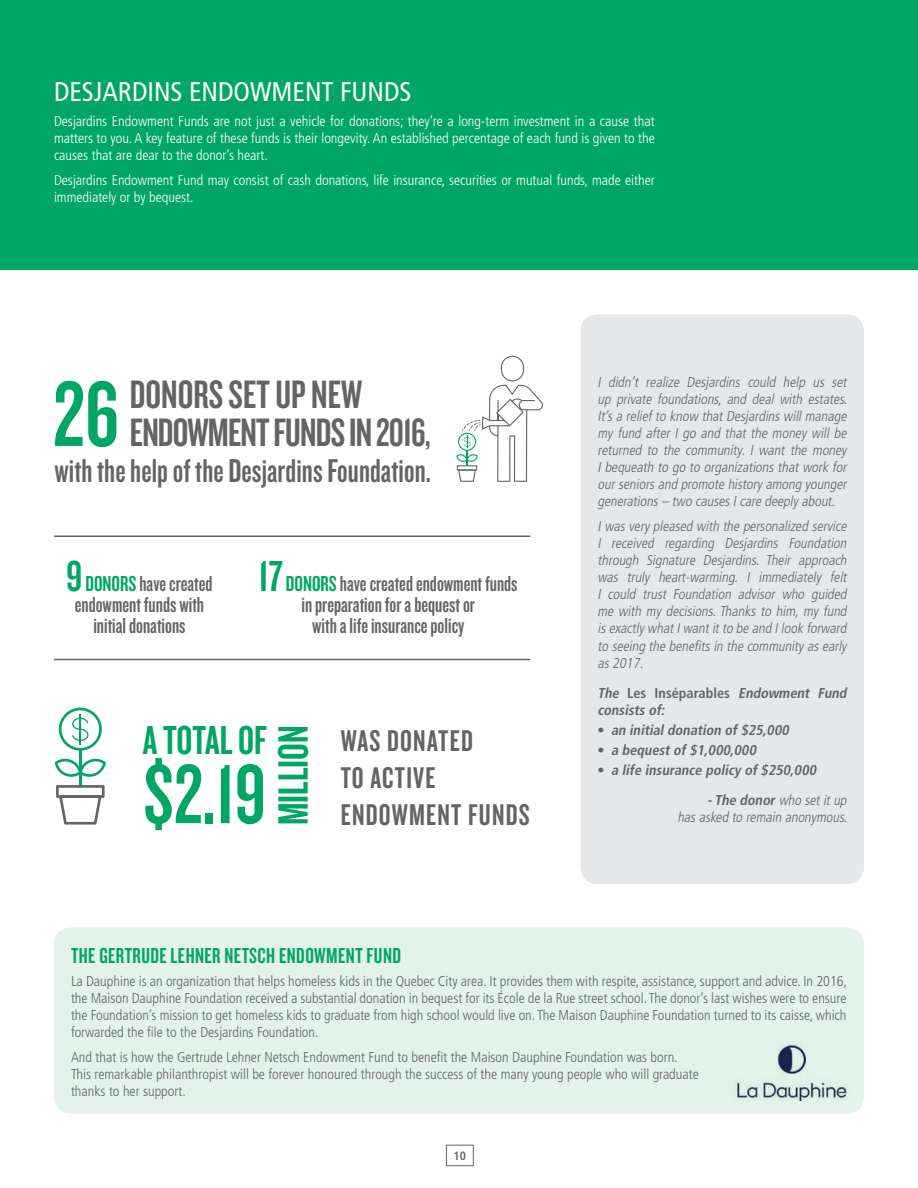
<style>
.page{position:relative;width:918px;height:1188px;background:#fff}
.page>*{position:absolute;margin:0;border:0;box-sizing:border-box;transform-origin:0 0}
.t1{font:96.15px "Knockout HTF48 Featherweight";color:#00a664}
.t2{font:87.3px "Knockout HTF48 Featherweight";color:#00a664}
.t3{font:44.1px "Knockout HTF48 Featherweight";color:#00a664}
.t4{font:42px "Knockout HTF48 Featherweight";letter-spacing:-.005em;color:#00a664}
.t5{font:41.25px/38px "Knockout HTF48 Featherweight";letter-spacing:-.02em;color:#636466}
.t6{font:34.35px "Knockout HTF48 Featherweight";letter-spacing:.005em;color:#636466}
.t7{font:31.2px/36.9px "Knockout HTF48 Featherweight";letter-spacing:.04em;color:#636466}
.t8{font:condensed 27px "Frutiger";color:#fff}
.t9{font:22.5px/20.7px "Knockout HTF48 Featherweight";color:#636466;text-align:center}
.t10{font:22.5px "Knockout HTF48 Featherweight";letter-spacing:.02em;color:#00a664}
.t11{font:italic 300 condensed 14.25px/17.1px "Frutiger";color:#636466;text-align:justify}
.t12{font:300 condensed 14.25px/17.1px "Frutiger";color:#636466;text-align:justify}
.t13{font:300 condensed 14.25px/17.1px "Frutiger";color:#fff;text-align:justify}
.t14{font:italic 700 condensed 14.25px/17.1px "Frutiger";color:#636466}
.t15{font:700 condensed 12px "Frutiger";color:#636466}
.s1{font-size:45px;color:#00a664}
.s2{color:#00a664}
.s3{font-style:normal}
.s4{font-weight:300}
</style>
<div class="page">
<div style="left:0;top:0;width:918px;height:270px;background:#00a664"></div>
<div style="left:446px;top:1145px;width:28px;height:21px;border:1px solid #636466"></div>
<div style="left:54px;top:927px;width:810px;height:187px;background:#e3f2ea;border-radius:17px"></div>
<img style="left:737px;top:1045px;width:110px;height:55px">
<div style="left:581px;top:314px;width:283px;height:570px;background:#e6e7e8;border-radius:17px"></div>
<svg style="left:59px;top:708px;width:43px;height:43px"></svg>
<hr style="left:79px;top:749px;width:3px;height:37px;background:#00a664">
<svg style="left:55px;top:758px;width:51px;height:19px"></svg>
<svg style="left:56px;top:785px;width:49px;height:40px"></svg>
<svg style="left:456px;top:356px;width:87px;height:126px"></svg>
<hr style="left:54px;top:535px;width:476px;height:2px;background:#636466">
<hr style="left:54px;top:659px;width:476px;height:1px;background:#636466">
<h3 class="t8" style="left:54px;top:76px;width:359px">DESJARDINS ENDOWMENT FUNDS</h3>
<p class="t13" style="left:54px;top:113px;width:602px">Desjardins Endowment Funds are not just a vehicle for donations; they’re a long-term investment in a cause that matters to you. A key feature of these funds is their longevity. An established percentage of each fund is given to the causes that are dear to the donor’s heart.</p>
<p class="t13" style="left:54px;top:171px;width:602px">Desjardins Endowment Fund may consist of cash donations, life insurance, securities or mutual funds, made either immediately or by bequest.</p>
<h1 class="t1" style="left:53px;top:365px;width:67px">26</h1>
<h3 class="t5" style="left:130px;top:376px;width:303px">DONORS SET UP NEW<br>ENDOWMENT FUNDS IN 2016,</h3>
<h3 class="t6" style="left:54px;top:453px;width:378px">with the help of the Desjardins Foundation.</h3>
<h3 class="t9" style="left:66px;top:574px;width:148px"><span class="s1">9</span> <span class="s2">DONORS</span> have created endowment funds with initial donations</h3>
<h3 class="t9" style="left:259px;top:574px;width:260px"><span class="s1">17</span> <span class="s2">DONORS</span> have created endowment funds in preparation for a bequest or<br>with a life insurance policy</h3>
<h3 class="t4" style="left:143px;top:719px;width:126px">A TOTAL OF</h3>
<h2 class="t2" style="left:143px;top:749px;width:124px">$2.19</h2>
<h3 class="t3" style="left:271px;top:825px;width:102px;rotate:-90deg">MILLION</h3>
<h3 class="t7" style="left:341px;top:722px;width:191px">WAS DONATED<br>TO ACTIVE<br>ENDOWMENT FUNDS</h3>
<p class="t11" style="left:598px;top:373px;width:254px">I didn’t realize Desjardins could help us set up private foundations, and deal with estates.<br>It’sa reliefto know thatDesjardinswillmanage my fund after I go and that the money will be returned to the community. I want the money I bequeath to go to organizations that work for ourseniorsand promote historyamong younger generations– two causesIcare deeplyabout.</p>
<p class="t11" style="left:598px;top:518px;width:253px">Iwasverypleased with the personalized service I received regarding Desjardins Foundation through Signature Desjardins. Their approach was truly heart-warming. I immediately felt I could trust Foundation advisor who guided me with my decisions.Thanks to him, my fund isexactlywhatIwantitto be and Ilook forward to seeing the benefitsin the communityasearly as2017.</p>
<p class="t14" style="left:598px;top:685px;width:254px">The <span class="s3">Les Inséparables</span> Endowment Fund consists of:</p>
<p class="t14" style="left:598px;top:722px;width:196px"><span class="s3">•</span> an initialdonation of$25,000</p>
<p class="t14" style="left:598px;top:741px;width:163px"><span class="s3">•</span> a bequestof$1,000,000</p>
<p class="t14" style="left:707px;top:755px;width:144px;line-height:30.6px;text-indent:-110px"><span class="s3">•</span> a life insurance policy of$250,000 -The donor<span class="s4">who setitup</span></p>
<p class="t11" style="left:677px;top:809px;width:174px">hasasked to remain anonymous.</p>
<h3 class="t10" style="left:71px;top:944px;width:332px">THE GERTRUDE LEHNER NETSCH ENDOWMENT FUND</h3>
<p class="t12" style="left:71px;top:973px;width:778px">La Dauphine is an organization that helps homeless kids in the Quebec City area. It provides them with respite, assistance, support and advice. In 2016, the Maison Dauphine Foundation received a substantial donation in bequest for its École de la Rue street school. The donor’s last wishes were to ensure the Foundation’s mission to get homeless kids to graduate from high school would live on. The Maison Dauphine Foundation turned to its caisse, which forwarded the file to the Desjardins Foundation.</p>
<p class="t12" style="left:71px;top:1049px;width:629px;text-align:left">And that is how the Gertrude Lehner Netsch Endowment Fund to benefit the Maison Dauphine Foundation was born.<br>This remarkable philanthropist will be forever honoured through the success of the many young people who will graduate thanks to her support.</p>
<p class="t15" style="left:454px;top:1149px;width:14px">10</p>
</div>
